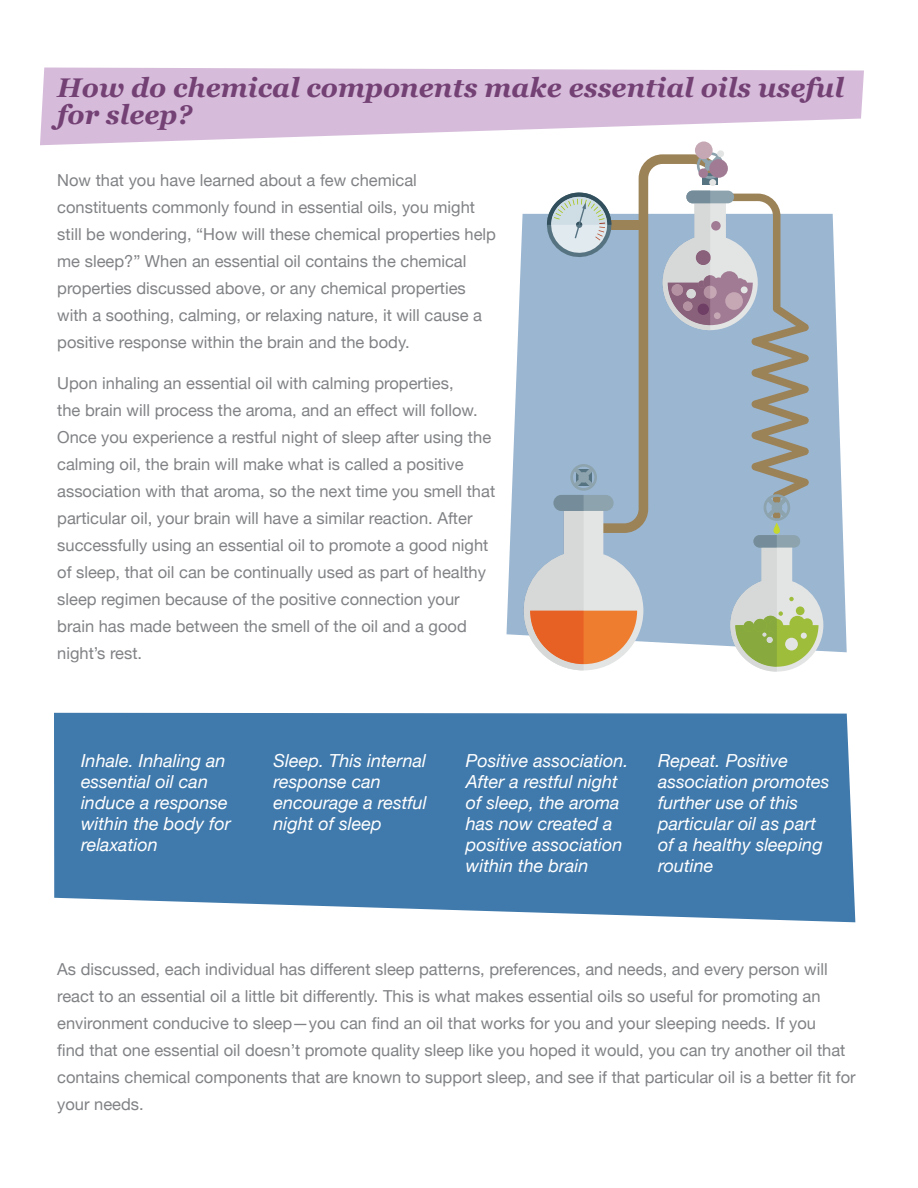
<style>
.page{position:relative;width:918px;height:1188px;background:#fff}
.page>*{position:absolute;margin:0;border:0;box-sizing:border-box;transform-origin:0 0}
.t1{font:italic 700 27px/27px "Georgia";color:#744175}
.t2{font:italic 18px/21px "Helvetica Neue";color:#fff}
.t3{font:16.5px/27px "Helvetica Neue";color:#808285}
</style>
<div class="page">
<svg style="left:507px;top:214px;width:340px;height:438px;fill:#9ab6d1"></svg>
<svg style="left:40px;top:68px;width:824px;height:77px;fill:#d6bcda"></svg>
<div style="left:54px;top:713px;width:801px;height:209px;background:#4079ab"></div>
<svg style="left:584px;top:154px;width:132px;height:379px;fill:#9ab6d1"></svg>
<svg style="left:730px;top:535px;width:93px;height:137px;background:#b6c7b3"></svg>
<svg style="left:773px;top:523px;width:7px;height:11px"></svg>
<svg style="left:524px;top:463px;width:119px;height:207px;background:#c3b7b3"></svg>
<div style="left:608px;top:220px;width:39px;height:10px;background:#9c8257"></div>
<svg style="left:543px;top:189px;width:72px;height:72px"></svg>
<div style="left:702px;top:174px;width:16px;height:11px;background:#567382"></div>
<svg style="left:696px;top:152px;width:28px;height:28px"></svg>
<div style="left:709px;top:159px;width:19px;height:19px;background:#a17b94;border-radius:50%"></div>
<div style="left:699px;top:168px;width:9px;height:10px;background:#a17b94;border-radius:50%"></div>
<div style="left:695px;top:141px;width:18px;height:18px;background:#c6a8b5;border-radius:50%"></div>
<div style="left:717px;top:150px;width:7px;height:7px;background:#e3e4e4;border-radius:50%"></div>
<div style="left:709px;top:179px;width:7px;height:7px;background:#e3e4e4;border-radius:50%"></div>
<svg style="left:663px;top:191px;width:146px;height:331px;background:#a4b2c1"></svg>
<div style="left:672px;top:284px;width:11px;height:12px;background:#b492a1;border-radius:50%"></div>
<div style="left:698px;top:304px;width:11px;height:11px;background:#703f66;border-radius:50%"></div>
<h1 class="t1" style="left:57px;top:73px;width:788px">How do chemical components make essential oils useful for sleep?</h1>
<p class="t3" style="left:57px;top:168px;width:440px">Now that you have learned about a few chemical constituents commonly found in essential oils, you might still be wondering, “How will these chemical properties help me sleep?” When an essential oil contains the chemical properties discussed above, or any chemical properties with a soothing, calming, or relaxing nature, it will cause a positive response within the brain and the body.</p>
<p class="t3" style="left:57px;top:370px;width:439px">Upon inhaling an essential oil with calming properties,<br>the brain will process the aroma, and an effect will follow.<br>Once you experience a restful night of sleep after using the calming oil, the brain will make what is called a positive association with that aroma, so the next time you smell that particular oil, your brain will have a similar reaction. After successfully using an essential oil to promote a good night of sleep, that oil can be continually used as part of healthy sleep regimen because of the positive connection your brain has made between the smell of the oil and a good night’s rest.</p>
<p class="t2" style="left:81px;top:751px;width:151px">Inhale. Inhaling an essential oil can induce a response within the body for relaxation</p>
<p class="t2" style="left:273px;top:751px;width:155px">Sleep. This internal response can encourage a restful night of sleep</p>
<p class="t2" style="left:466px;top:751px;width:164px">Positive association.<br>After a restful night of sleep, the aroma has now created a positive association within the brain</p>
<p class="t2" style="left:658px;top:751px;width:173px">Repeat. Positive association promotes further use of this particular oil as part of a healthy sleeping routine</p>
<p class="t3" style="left:57px;top:957px;width:800px">As discussed, each individual has different sleep patterns, preferences, and needs, and every person will react to an essential oil a little bit differently. This is what makes essential oils so useful for promoting an environment conducive to sleep—you can find an oil that works for you and your sleeping needs. If you<br>find that one essential oil doesn’t promote quality sleep like you hoped it would, you can try another oil that contains chemical components that are known to support sleep, and see if that particular oil is a better fit for your needs.</p>
</div>
